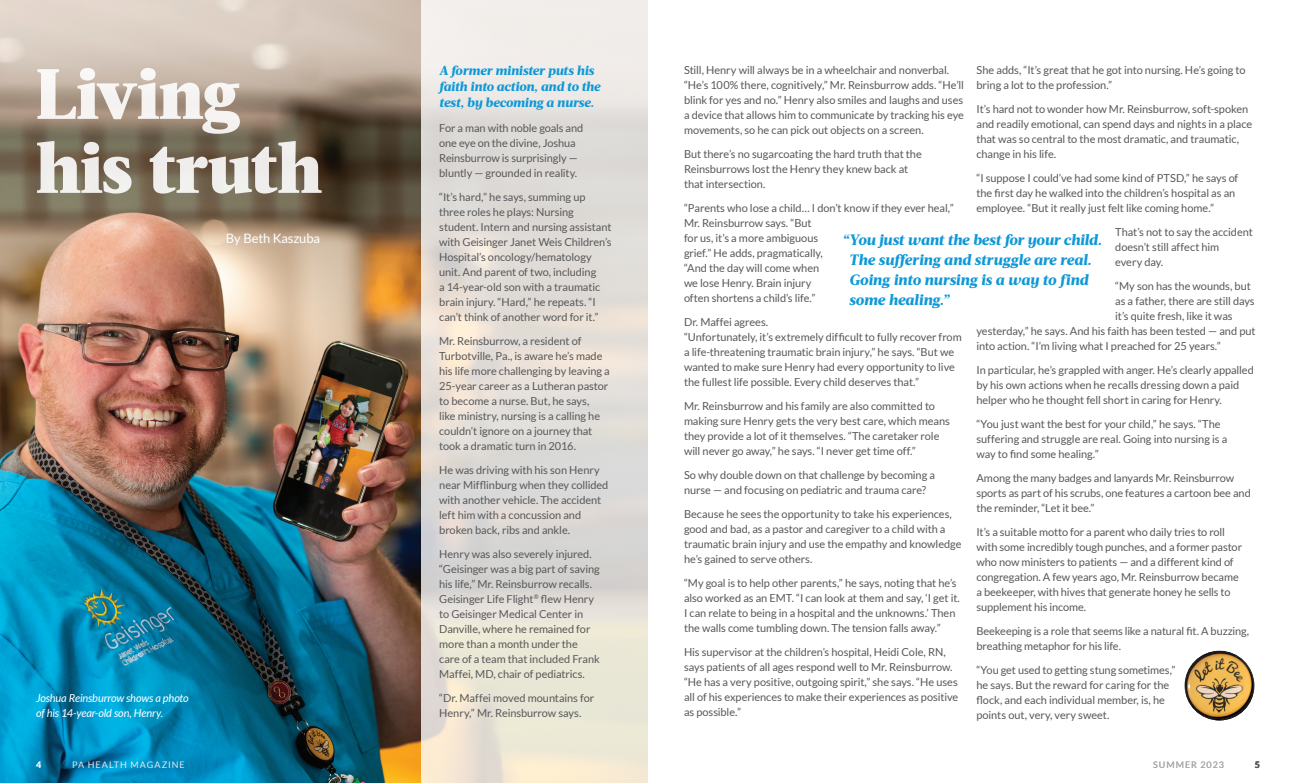
<style>
.page{position:relative;width:1296px;height:783px;background:#fff}
.page>*{position:absolute;margin:0;border:0;box-sizing:border-box;transform-origin:0 0}
.t1{font:900 71px/74px "Acta";letter-spacing:-.01em;color:#fff}
.Side_Story_header{font:italic 800 15px/20px "Acta";letter-spacing:-.01em;color:#0e98d7}
.Side_Story_header-2{font:italic 800 13px/16px "Acta";letter-spacing:-.015em;color:#0e98d7}
.t2{font:13px "Lato";letter-spacing:-.01em;color:#fff}
.t3{font:11px/15px "Lato";letter-spacing:-.01em;color:#57585a}
.t4{font:italic 11px/15px "Lato";letter-spacing:-.01em;color:#fff}
.t5{font:9px "Lato";letter-spacing:.11em;color:#e6e7e9}
.t6{font:9px "Lato";letter-spacing:.11em;color:#a8a9ad}
.t7{font:900 9px "Lato";color:#fff}
.t8{font:900 9px "Lato";color:#57585a}
</style>
<div class="page">
<img style="left:0;top:0;width:421px;height:783px">
<svg style="left:421px;top:0;width:227px;height:783px;background:#e4dfd8"></svg>
<img style="left:1185px;top:651px;width:69px;height:69px;border-radius:35px">
<h1 class="t1" style="left:36px;top:58px;width:288px">Living his truth</h1>
<p class="t2" style="left:226px;top:231px;width:96px">By Beth Kaszuba</p>
<p class="t4" style="left:36px;top:691px;width:154px">Joshua Reinsburrow shows a photo of his 14-year-old son, Henry.</p>
<p class="Side_Story_header-2" style="left:439px;top:63px;width:163px">A former minister puts his faith into action, and to the test, by becoming a nurse.</p>
<p class="t3" style="left:439px;top:120px;width:146px">For a man with noble goals and one eye on the divine, Joshua<br>Reinsburrow is surprisingly — bluntly — grounded in reality.</p>
<p class="t3" style="left:439px;top:189px;width:174px">“It’s hard,” he says, summing up three roles he plays: Nursing student. Intern and nursing assistant with Geisinger Janet Weis Children’s Hospital’s oncology/hematology unit. And parent of two, including<br>a 14-year-old son with a traumatic brain injury. “Hard,” he repeats. “I can’t think of another word for it.”</p>
<p class="t3" style="left:439px;top:333px;width:172px">Mr. Reinsburrow, a resident of Turbotville, Pa., is aware he’s made his life more challenging by leaving a 25-year career as a Lutheran pastor to become a nurse. But, he says,<br>like ministry, nursing is a calling he couldn’t ignore on a journey that took a dramatic turn in 2016.</p>
<p class="t3" style="left:439px;top:462px;width:171px">He was driving with his son Henry near Mifflinburg when they collided with another vehicle. The accident left him with a concussion and broken back, ribs and ankle.</p>
<p class="t3" style="left:439px;top:546px;width:162px">Henry was also severely injured. “Geisinger was a big part of saving his life,” Mr. Reinsburrow recalls.<br>Geisinger Life Flight<sup>®</sup> flew Henry to Geisinger Medical Center in<br>Danville, where he remained for more than a month under the care of a team that included Frank<br>Maffei, MD, chair of pediatrics.</p>
<p class="t3" style="left:439px;top:690px;width:157px">“Dr. Maffei moved mountains for<br>Henry,” Mr. Reinsburrow says.</p>
<p class="t3" style="left:976px;top:63px;width:271px">She adds, “It’s great that he got into nursing. He’s going to bring a lot to the profession.”</p>
<p class="t3" style="left:976px;top:102px;width:277px">It’s hard not to wonder how Mr. Reinsburrow, soft-spoken and readily emotional, can spend days and nights in a place that was so central to the most dramatic, and traumatic, change in his life.</p>
<p class="t3" style="left:976px;top:171px;width:263px">“I suppose I could’ve had some kind of PTSD,” he says of the first day he walked into the children’s hospital as an employee. “But it really just felt like coming home.”</p>
<p class="t3" style="left:1115px;top:225px;width:139px">That’s not to say the accident doesn’t still affect him<br>every day.</p>
<p class="t3" style="left:1115px;top:279px;width:137px">“My son has the wounds, but</p>
<p class="t3" style="left:1115px;top:294px;width:141px">as a father, there are still days</p>
<p class="t3" style="left:1115px;top:309px;width:119px">it’s quite fresh, like it was</p>
<p class="t3" style="left:976px;top:324px;width:281px">yesterday,” he says. And his faith has been tested — and put</p>
<p class="t3" style="left:976px;top:339px;width:246px">into action. “I’m living what I preached for 25 years.”</p>
<p class="t3" style="left:976px;top:363px;width:279px">In particular, he’s grappled with anger. He’s clearly appalled by his own actions when he recalls dressing down a paid helper who he thought fell short in caring for Henry.</p>
<p class="t3" style="left:976px;top:417px;width:252px">“You just want the best for your child,” he says. “The suffering and struggle are real. Going into nursing is a way to find some healing.”</p>
<p class="t3" style="left:976px;top:471px;width:276px">Among the many badges and lanyards Mr. Reinsburrow sports as part of his scrubs, one features a cartoon bee and the reminder, “Let it bee.”</p>
<p class="t3" style="left:976px;top:525px;width:267px">It’s a suitable motto for a parent who daily tries to roll with some incredibly tough punches, and a former pastor who now ministers to patients — and a different kind of congregation. A few years ago, Mr. Reinsburrow became a beekeeper, with hives that generate honey he sells to supplement his income.</p>
<p class="t3" style="left:976px;top:624px;width:274px">Beekeeping is a role that seems like a natural fit. A buzzing, breathing metaphor for his life.</p>
<p class="t3" style="left:976px;top:663px;width:200px">“You get used to getting stung sometimes,” he says. But the reward for caring for the flock, and each individual member, is, he points out, very, very sweet.</p>
<p class="t3" style="left:684px;top:63px;width:282px">Still, Henry will always be in a wheelchair and nonverbal. “He’s 100% there, cognitively,” Mr. Reinsburrow adds. “He’ll blink for yes and no.” Henry also smiles and laughs and uses a device that allows him to communicate by tracking his eye movements, so he can pick out objects on a screen.</p>
<p class="t3" style="left:684px;top:147px;width:239px">But there’s no sugarcoating the hard truth that the<br>Reinsburrows lost the Henry they knew back at that intersection.</p>
<p class="t3" style="left:684px;top:201px;width:271px">“Parents who lose a child… I don’t know if they ever heal,”<br>Mr. Reinsburrow says. “But<br>for us, it’s a more ambiguous<br>grief.” He adds, pragmatically,<br>“And the day will come when<br>we lose Henry. Brain injury<br>often shortens a child’s life.”</p>
<p class="t3" style="left:684px;top:315px;width:279px">Dr. Maffei agrees.<br>“Unfortunately, it’s extremely difficult to fully recover from a life-threatening traumatic brain injury,” he says. “But we wanted to make sure Henry had every opportunity to live the fullest life possible. Every child deserves that.”</p>
<p class="t3" style="left:684px;top:399px;width:267px">Mr. Reinsburrow and his family are also committed to making sure Henry gets the very best care, which means they provide a lot of it themselves. “The caretaker role will never go away,” he says. “I never get time off.”</p>
<p class="t3" style="left:684px;top:468px;width:253px">So why double down on that challenge by becoming a nurse — and focusing on pediatric and trauma care?</p>
<p class="t3" style="left:684px;top:507px;width:279px">Because he sees the opportunity to take his experiences, good and bad, as a pastor and caregiver to a child with a traumatic brain injury and use the empathy and knowledge he’s gained to serve others.</p>
<p class="t3" style="left:684px;top:576px;width:277px">“My goal is to help other parents,” he says, noting that he’s also worked as an EMT. “I can look at them and say, ‘I get it.<br>I can relate to being in a hospital and the unknowns.’ Then the walls come tumbling down. The tension falls away.”</p>
<p class="t3" style="left:684px;top:645px;width:276px">His supervisor at the children’s hospital, Heidi Cole, RN, says patients of all ages respond well to Mr. Reinsburrow. “He has a very positive, outgoing spirit,” she says. “He uses all of his experiences to make their experiences as positive as possible.”</p>
<p class="Side_Story_header" style="left:849px;top:230px;width:254px;text-indent:-7px">“You just want the best for your child.<br>The suffering and struggle are real.<br>Going into nursing is a way to find some healing.”</p>
<p class="t7" style="left:36px;top:759px;width:7px">4</p>
<p class="t5" style="left:72px;top:760px;width:114px">PA HEALTH MAGAZINE</p>
<p class="t6" style="left:1153px;top:760px;width:72px">SUMMER 2023</p>
<p class="t8" style="left:1255px;top:759px;width:7px">5</p>
</div>
